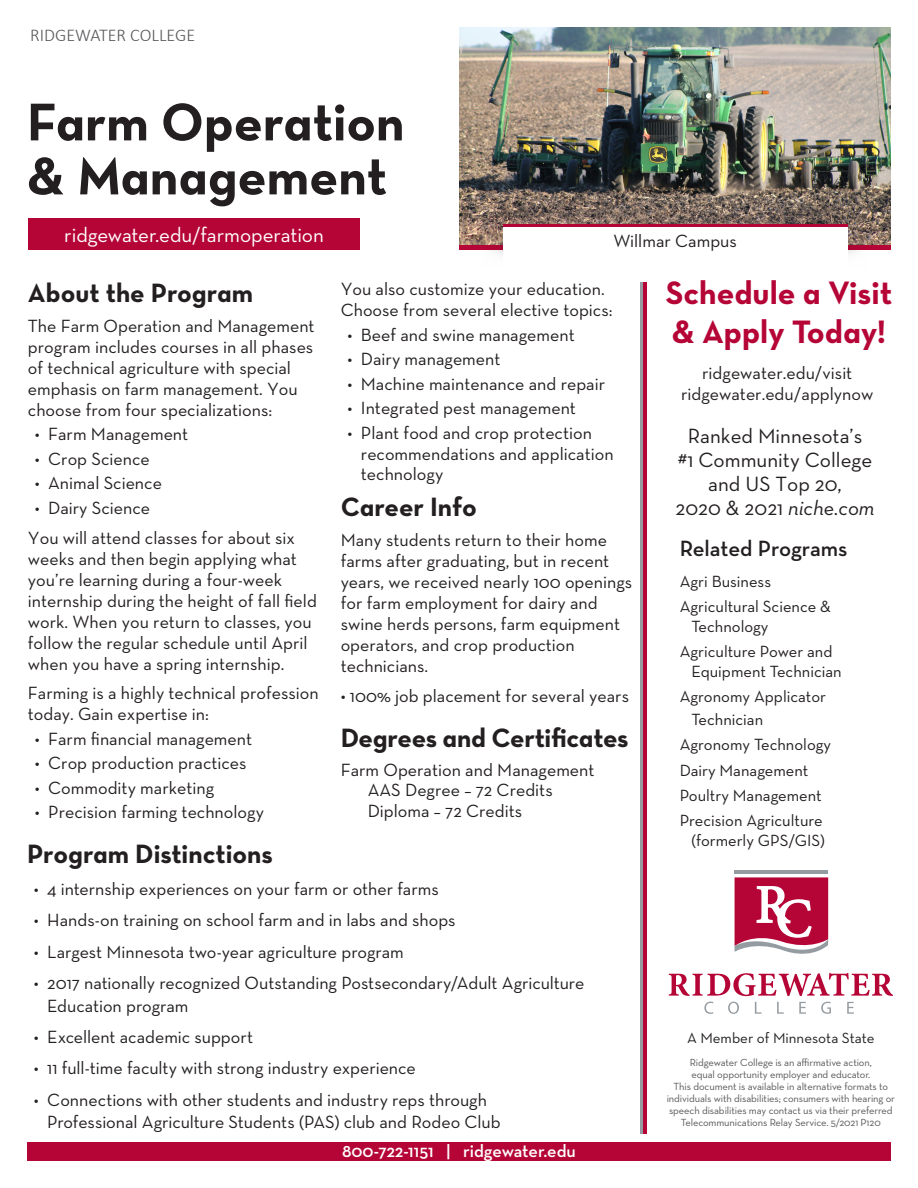
<style>
.page{position:relative;width:918px;height:1188px;background:#fff}
.page>*{position:absolute;margin:0;border:0;box-sizing:border-box;transform-origin:0 0}
.t1{font:54px/54px "Neutra Text Bold Alt";color:#231f20}
.t2{font:33px/39.6px "Neutra Text Bold Alt";color:#b50536}
.t3{font:27px "Neutra Text Bold Alt";letter-spacing:-.005em;color:#231f20}
.t4{font:600 22.5px "Neutra Text";letter-spacing:-.005em;color:#231f20}
.t5{font:21px/24px "Neutra Text";color:#231f20;text-align:center}
.t6{font:21px "Neutra Text";letter-spacing:-.005em;color:#fff}
.Indented_credential{font:18px/21px "Neutra Text";color:#231f20}
.t7{font:600 18px "Neutra Text";color:#fff}
.t8{font:300 18px "Calibri";color:#57585a}
.t9{font:16.5px/19.5px "Neutra Text";color:#231f20}
.t10{font:15px "Neutra Text";color:#231f20}
.t11{font:10.5px/12px "Neutra Text";letter-spacing:-.01em;color:#57585a;text-align:center}
.s1{font-style:italic}
</style>
<div class="page">
<img style="left:459px;top:27px;width:432px;height:218px">
<div style="left:459px;top:245px;width:432px;height:5px;background:#b50536"></div>
<div style="left:480px;top:190px;width:391px;height:253px;background:#231f20;opacity:.21"></div>
<div style="left:503px;top:226px;width:345px;height:208px;background:#fff"></div>
<div style="left:815px;top:250px;width:65px;height:26px;background:#fff"></div>
<div style="left:459px;top:276px;width:421px;height:177px;background:#fff"></div>
<div style="left:470px;top:250px;width:65px;height:26px;background:#fff"></div>
<hr style="left:503px;top:224px;width:345px;height:3px;background:#b50536">
<div style="left:28px;top:219px;width:332px;height:31px;background:#b50536"></div>
<div style="left:27px;top:1143px;width:864px;height:18px;background:#b50536"></div>
<hr style="left:735px;top:870px;width:93px;height:4px;background:#959ca1">
<svg style="left:735px;top:877px;width:93px;height:77px"></svg>
<svg style="left:704px;top:1002px;width:9px;height:12px"></svg>
<svg style="left:728px;top:1002px;width:11px;height:12px"></svg>
<svg style="left:755px;top:1002px;width:6px;height:12px"></svg>
<svg style="left:777px;top:1002px;width:7px;height:12px"></svg>
<svg style="left:799px;top:1002px;width:7px;height:12px"></svg>
<svg style="left:821px;top:1002px;width:10px;height:12px"></svg>
<svg style="left:847px;top:1002px;width:7px;height:12px"></svg>
<svg style="left:669px;top:973px;width:224px;height:23px"></svg>
<hr style="left:641px;top:283px;width:3px;height:851px;background:#959ca1">
<hr style="left:644px;top:283px;width:3px;height:851px;background:#b50536">
<p class="t8" style="left:30px;top:23px;width:166px">RIDGEWATER COLLEGE</p>
<p class="t1" style="left:27px;top:94px;width:379px">Farm Operation &amp; Management</p>
<p class="t6" style="left:64px;top:222px;width:261px">ridgewater.edu/farmoperation</p>
<p class="Indented_credential" style="left:614px;top:231px;width:125px">Willmar Campus</p>
<p class="t3" style="left:28px;top:276px;width:227px">About the Program</p>
<p class="Indented_credential" style="left:28px;top:315px;width:288px">The Farm Operation and Management program includes courses in all phases of technical agriculture with special emphasis on farm management. You choose from four specializations:</p>
<p class="Indented_credential" style="left:35px;top:423px;width:155px">• Farm Management</p>
<p class="Indented_credential" style="left:35px;top:448px;width:117px">• Crop Science</p>
<p class="Indented_credential" style="left:35px;top:472px;width:129px">• Animal Science</p>
<p class="Indented_credential" style="left:35px;top:497px;width:117px">• Dairy Science</p>
<p class="Indented_credential" style="left:28px;top:527px;width:291px">You will attend classes for about six weeks and then begin applying what you’re learning during a four-week internship during the height of fall field work. When you return to classes, you follow the regular schedule until April when you have a spring internship.</p>
<p class="Indented_credential" style="left:28px;top:682px;width:292px">Farming is a highly technical profession today. Gain expertise in:</p>
<p class="Indented_credential" style="left:35px;top:728px;width:219px">• Farm financial management</p>
<p class="Indented_credential" style="left:35px;top:753px;width:213px">• Crop production practices</p>
<p class="Indented_credential" style="left:35px;top:777px;width:181px">• Commodity marketing</p>
<p class="Indented_credential" style="left:35px;top:802px;width:231px">• Precision farming technology</p>
<p class="Indented_credential" style="left:341px;top:278px;width:273px">You also customize your education.<br>Choose from several elective topics:</p>
<p class="Indented_credential" style="left:347px;top:324px;width:229px">• Beef and swine management</p>
<p class="Indented_credential" style="left:347px;top:348px;width:155px">• Dairy management</p>
<p class="Indented_credential" style="left:347px;top:373px;width:259px">• Machine maintenance and repair</p>
<p class="Indented_credential" style="left:347px;top:397px;width:230px">• Integrated pest management</p>
<p class="Indented_credential" style="left:361px;top:422px;width:254px;text-indent:-14px">• Plant food and crop protection recommendations and application technology</p>
<p class="t3" style="left:341px;top:490px;width:138px">Career Info</p>
<p class="Indented_credential" style="left:341px;top:529px;width:293px">Many students return to their home farms after graduating, but in recent years, we received nearly 100 openings for farm employment for dairy and swine herds persons, farm equipment operators, and crop production technicians.</p>
<p class="Indented_credential" style="left:341px;top:685px;width:290px">• 100% job placement for several years</p>
<p class="t3" style="left:341px;top:721px;width:289px">Degrees and Certificates</p>
<p class="Indented_credential" style="left:341px;top:759px;width:255px">Farm Operation and Management</p>
<p class="Indented_credential" style="left:368px;top:779px;width:187px">AAS Degree – 72 Credits</p>
<p class="Indented_credential" style="left:368px;top:800px;width:156px">Diploma – 72 Credits</p>
<p class="t3" style="left:27px;top:837px;width:247px">Program Distinctions</p>
<p class="Indented_credential" style="left:34px;top:878px;width:407px">• 4 internship experiences on your farm or other farms</p>
<p class="Indented_credential" style="left:34px;top:909px;width:423px">• Hands-on training on school farm and in labs and shops</p>
<p class="Indented_credential" style="left:34px;top:941px;width:372px">• Largest Minnesota two-year agriculture program</p>
<p class="Indented_credential" style="left:47px;top:971px;width:539px;line-height:22.5px;text-indent:-14px">• 2017 nationally recognized Outstanding Postsecondary/Adult Agriculture<br>Education program</p>
<p class="Indented_credential" style="left:34px;top:1026px;width:221px">• Excellent academic support</p>
<p class="Indented_credential" style="left:34px;top:1057px;width:383px">• 11 full-time faculty with strong industry experience</p>
<p class="Indented_credential" style="left:47px;top:1088px;width:455px;line-height:22.5px;text-indent:-14px">• Connections with other students and industry reps through<br>Professional Agriculture Students (PAS) club and Rodeo Club</p>
<p class="t7" style="left:342px;top:1139px;width:235px">800-722-1151 | ridgewater.edu</p>
<p class="t2" style="left:666px;top:272px;width:228px">Schedule a Visit &amp; Apply Today!</p>
<p class="Indented_credential" style="left:702px;top:362px;width:152px">ridgewater.edu/visit</p>
<p class="Indented_credential" style="left:681px;top:383px;width:194px">ridgewater.edu/applynow</p>
<p class="t5" style="left:678px;top:423px;width:196px">Ranked Minnesota’s #1 Community College and US Top 20,</p>
<p class="t5" style="left:676px;top:495px;width:201px">2020 &amp; 2021 <span class="s1">niche.com</span></p>
<p class="t4" style="left:680px;top:534px;width:169px">Related Programs</p>
<p class="t9" style="left:680px;top:571px;width:93px">Agri Business</p>
<p class="t9" style="left:691px;top:597px;width:141px;text-indent:-12px">Agricultural Science &amp;<br>Technology</p>
<p class="t9" style="left:691px;top:642px;width:152px;text-indent:-12px">Agriculture Power and<br>Equipment Technician</p>
<p class="t9" style="left:691px;top:685px;width:136px;line-height:22.5px;text-indent:-12px">Agronomy Applicator<br>Technician</p>
<p class="t9" style="left:680px;top:734px;width:153px">Agronomy Technology</p>
<p class="t9" style="left:680px;top:760px;width:130px">Dairy Management</p>
<p class="t9" style="left:680px;top:785px;width:143px">Poultry Management</p>
<p class="t9" style="left:680px;top:811px;width:147px;text-align:right">Precision Agriculture (formerly GPS/GIS)</p>
<p class="t10" style="left:687px;top:1029px;width:189px">A Member of Minnesota State</p>
<p class="t11" style="left:690px;top:1057px;width:184px">Ridgewater College is an affirmative action,</p>
<p class="t11" style="left:691px;top:1069px;width:181px">equal opportunity employer and educator.</p>
<p class="t11" style="left:667px;top:1081px;width:230px">This document is available in alternative formats to individuals with disabilities; consumers with hearing or speech disabilities may contact us via their preferred</p>
<p class="t11" style="left:681px;top:1117px;width:201px">Telecommunications Relay Service. 5/2021 P120</p>
</div>
